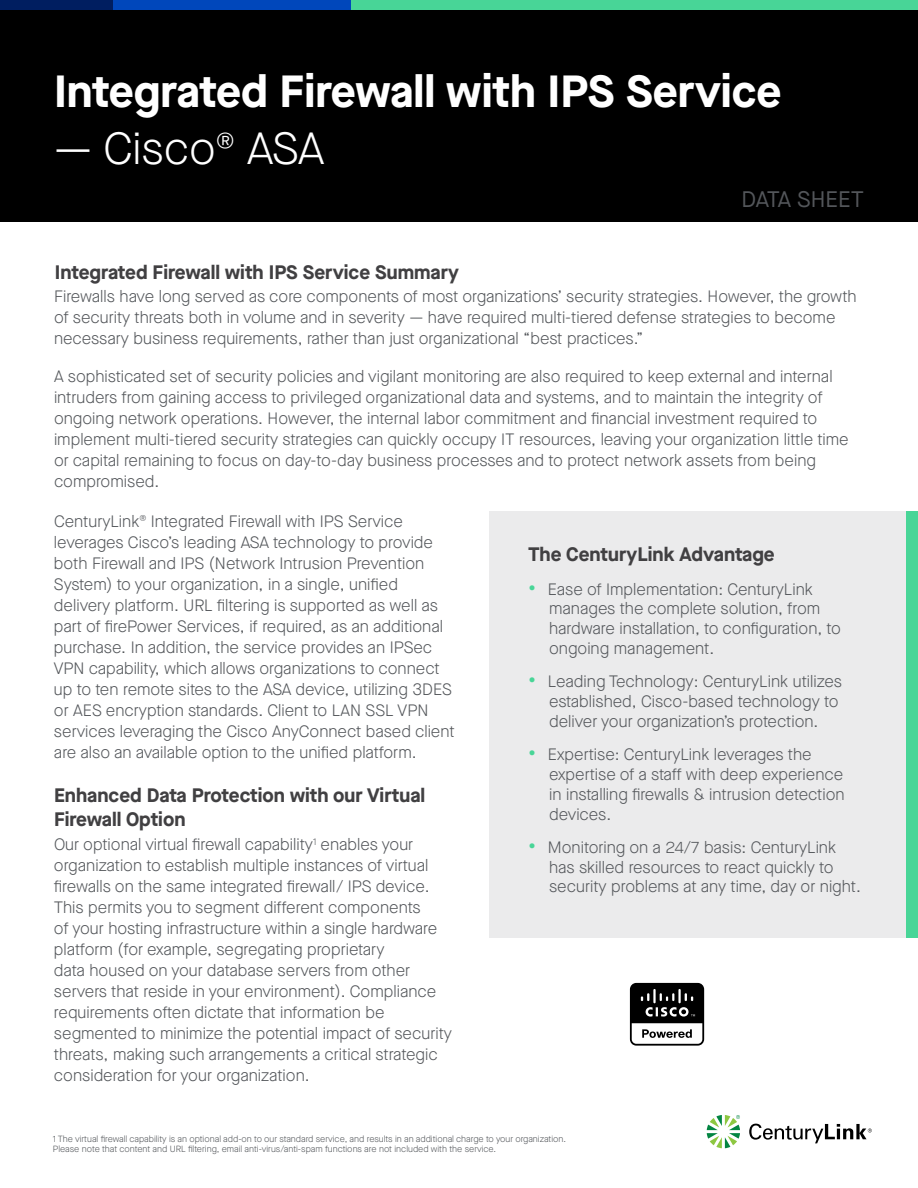
<style>
.page{position:relative;width:918px;height:1188px;background:#fff}
.page>*{position:absolute;margin:0;border:0;box-sizing:border-box;transform-origin:0 0}
.t1{font:700 45px "Maison Neue";color:#fff}
.t2{font:300 45px "Maison Neue";color:#fff}
.t3{font:22.5px "Maison Neue";color:#53565a}
.t4{font:700 19.5px/24px "Maison Neue";color:#414042}
.t5{font:300 16.5px/21px "Maison Neue";color:#53565a}
.t6{font:300 9px/10.5px "Maison Neue";color:#53565a}
.s1{font-weight:700;font-size:19.5px;color:#48d597}
</style>
<div class="page">
<div style="left:0;top:0;width:918px;height:222px;background:#000"></div>
<div style="left:351px;top:0;width:567px;height:10px;background:#48d597"></div>
<div style="left:0;top:0;width:113px;height:10px;background:#001e60"></div>
<div style="left:113px;top:0;width:238px;height:10px;background:#0047bb"></div>
<svg style="left:707px;top:1115px;width:33px;height:33px"></svg>
<svg style="left:749px;top:1123px;width:123px;height:20px"></svg>
<div style="left:489px;top:511px;width:429px;height:426px;background:#ebebec"></div>
<div style="left:906px;top:511px;width:12px;height:426px;background:#48d597"></div>
<div style="left:630px;top:983px;width:74px;height:63px;background:#000;border-radius:6px"></div>
<svg style="left:685px;top:993px;width:8px;height:8px"></svg>
<hr style="left:678px;top:989px;width:3px;height:14px;background:#fff">
<svg style="left:660px;top:993px;width:14px;height:8px"></svg>
<hr style="left:653px;top:989px;width:3px;height:14px;background:#fff">
<svg style="left:641px;top:993px;width:8px;height:8px"></svg>
<svg style="left:632px;top:1023px;width:70px;height:21px"></svg>
<svg style="left:646px;top:1007px;width:49px;height:10px"></svg>
<h1 class="t1" style="left:54px;top:60px;width:729px">Integrated Firewall with IPS Service</h1>
<h1 class="t2" style="left:54px;top:119px;width:272px">— Cisco<sup>®</sup> ASA</h1>
<h2 class="t3" style="left:742px;top:184px;width:124px">DATA SHEET</h2>
<p class="t4" style="left:55px;top:259px;width:406px">Integrated Firewall with IPS Service Summary</p>
<p class="t5" style="left:54px;top:286px;width:804px">Firewalls have long served as core components of most organizations’ security strategies. However, the growth of security threats both in volume and in severity — have required multi-tiered defense strategies to become necessary business requirements, rather than just organizational “best practices.”</p>
<p class="t5" style="left:54px;top:366px;width:796px">A sophisticated set of security policies and vigilant monitoring are also required to keep external and internal intruders from gaining access to privileged organizational data and systems, and to maintain the integrity of ongoing network operations. However, the internal labor commitment and financial investment required to implement multi-tiered security strategies can quickly occupy IT resources, leaving your organization little time or capital remaining to focus on day-to-day business processes and to protect network assets from being compromised.</p>
<p class="t5" style="left:54px;top:510px;width:402px">CenturyLink<sup>®</sup> Integrated Firewall with IPS Service leverages Cisco’s leading ASA technology to provide both Firewall and IPS (Network Intrusion Prevention System) to your organization, in a single, unified delivery platform. URL filtering is supported as well as part of firePower Services, if required, as an additional purchase. In addition, the service provides an IPSec VPN capability, which allows organizations to connect up to ten remote sites to the ASA device, utilizing 3DES or AES encryption standards. Client to LAN SSL VPN services leveraging the Cisco AnyConnect based client are also an available option to the unified platform.</p>
<p class="t4" style="left:54px;top:782px;width:373px">Enhanced Data Protection with our Virtual<br>Firewall Option</p>
<p class="t5" style="left:54px;top:834px;width:400px">Our optional virtual firewall capability<sup>1</sup> enables your organization to establish multiple instances of virtual firewalls on the same integrated firewall/ IPS device.<br>This permits you to segment different components<br>of your hosting infrastructure within a single hardware platform (for example, segregating proprietary<br>data housed on your database servers from other servers that reside in your environment). Compliance requirements often dictate that information be segmented to minimize the potential impact of security threats, making such arrangements a critical strategic consideration for your organization.</p>
<p class="t4" style="left:528px;top:542px;width:248px">The CenturyLink Advantage</p>
<p class="t5" style="left:549px;top:579px;width:293px;line-height:19.8px;text-indent:-21px"><span class="s1">•</span> Ease of Implementation: CenturyLink manages the complete solution, from hardware installation, to configuration, to ongoing management.</p>
<p class="t5" style="left:549px;top:672px;width:294px;line-height:19.8px;text-indent:-21px"><span class="s1">•</span> Leading Technology: CenturyLink utilizes established, Cisco-based technology to deliver your organization’s protection.</p>
<p class="t5" style="left:549px;top:744px;width:297px;line-height:19.8px;text-indent:-21px"><span class="s1">•</span> Expertise: CenturyLink leverages the expertise of a staff with deep experience in installing firewalls &amp; intrusion detection devices.</p>
<p class="t5" style="left:549px;top:837px;width:313px;line-height:19.8px;text-indent:-21px"><span class="s1">•</span> Monitoring on a 24/7 basis: CenturyLink has skilled resources to react quickly to security problems at any time, day or night.</p>
<p class="t6" style="left:53px;top:1134px;width:515px">1 The virtual firewall capability is an optional add-on to our standard service, and results in an additional charge to your organization.<br>Please note that content and URL filtering, email anti-virus/anti-spam functions are not included with the service.</p>
</div>
